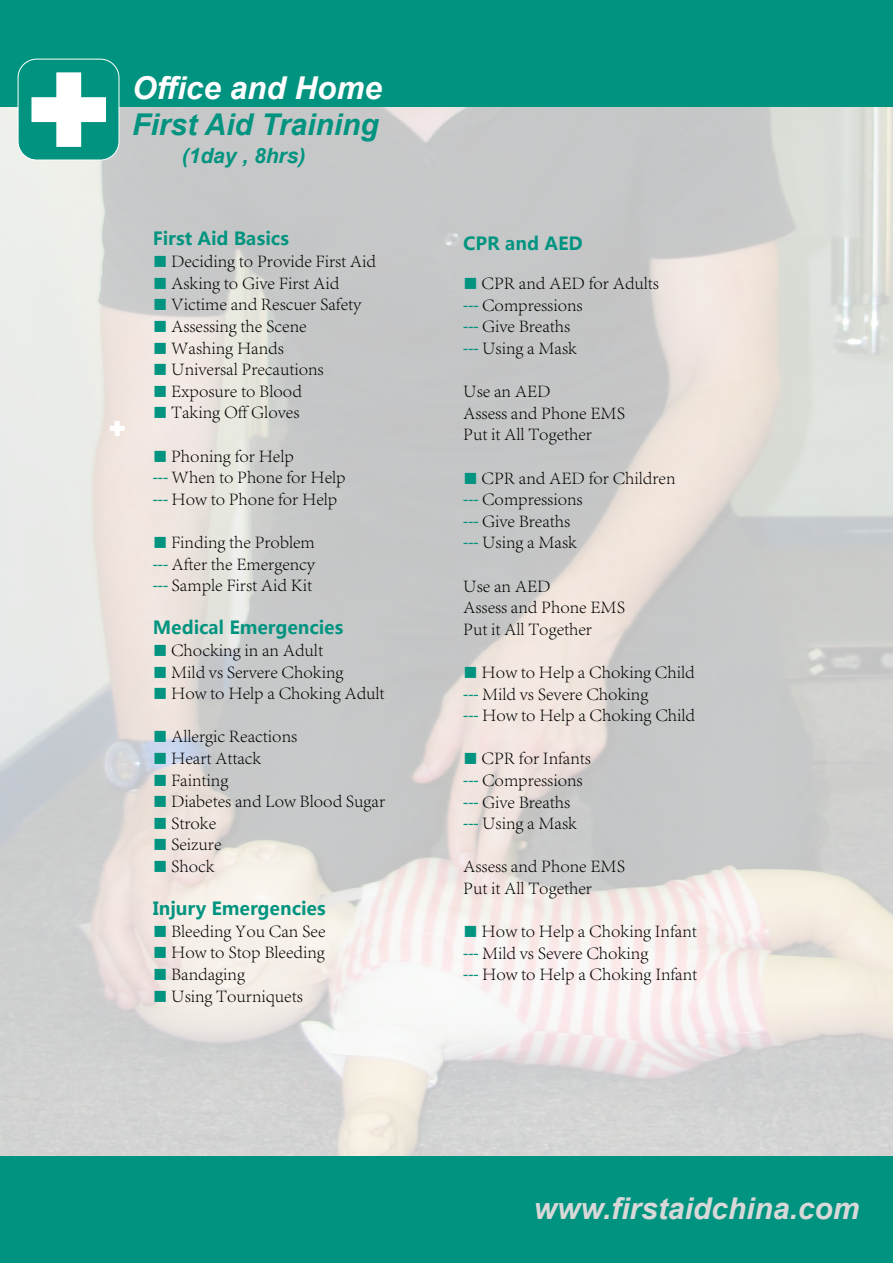
<style>
.page{position:relative;width:893px;height:1263px;background:#fff}
.page>*{position:absolute;margin:0;border:0;box-sizing:border-box;transform-origin:0 0}
.t1{font:italic 700 31.5px "Arial";color:#fffdfd}
.t2{font:italic 700 30px "Arial";color:#d8d8d8}
.t3{font:italic 700 30px "Arial";color:#009480}
.t4{font:italic 700 21px "Arial";color:#009480}
.t5{font:300 18px/21.6px "Adobe Song Std";color:#000}
.t6{font:700 18px "Microsoft Ya Hei";color:#009480}
.s1{color:#009480}
</style>
<div class="page">
<img style="left:0;top:106px;width:893px;height:1051px">
<div style="left:0;top:0;width:893px;height:106px;background:#009480"></div>
<div style="left:18px;top:59px;width:101px;height:101px;background:#009480;border-radius:19px"></div>
<div style="left:18px;top:59px;width:101px;height:101px;border:1px solid #fff;border-radius:19px"></div>
<svg style="left:31px;top:72px;width:75px;height:75px"></svg>
<svg style="left:110px;top:421px;width:15px;height:15px"></svg>
<div style="left:0;top:1157px;width:893px;height:106px;background:#009480"></div>
<svg style="left:153px;top:478px;width:15px;height:1px"></svg>
<svg style="left:153px;top:499px;width:15px;height:2px"></svg>
<svg style="left:153px;top:564px;width:15px;height:2px"></svg>
<svg style="left:153px;top:586px;width:15px;height:1px"></svg>
<svg style="left:464px;top:305px;width:14px;height:2px"></svg>
<svg style="left:464px;top:327px;width:14px;height:1px"></svg>
<svg style="left:464px;top:349px;width:14px;height:1px"></svg>
<svg style="left:464px;top:500px;width:14px;height:1px"></svg>
<svg style="left:464px;top:521px;width:14px;height:2px"></svg>
<svg style="left:464px;top:543px;width:14px;height:1px"></svg>
<svg style="left:464px;top:694px;width:14px;height:2px"></svg>
<svg style="left:464px;top:716px;width:14px;height:1px"></svg>
<svg style="left:464px;top:781px;width:14px;height:1px"></svg>
<svg style="left:464px;top:802px;width:14px;height:2px"></svg>
<svg style="left:464px;top:824px;width:14px;height:1px"></svg>
<svg style="left:464px;top:953px;width:14px;height:2px"></svg>
<svg style="left:464px;top:975px;width:14px;height:1px"></svg>
<h1 class="t1" style="left:132px;top:67px;width:251px">Office and Home</h1>
<h2 class="t3" style="left:132px;top:105px;width:248px">First Aid Training</h2>
<p class="t4" style="left:182px;top:142px;width:125px">(1day , 8hrs)</p>
<p class="t6" style="left:153px;top:226px;width:138px">First Aid Basics</p>
<p class="t5" style="left:153px;top:250px;width:225px"><span class="s1">■</span> Deciding to Provide First Aid</p>
<p class="t5" style="left:153px;top:272px;width:188px"><span class="s1">■</span> Asking to Give First Aid</p>
<p class="t5" style="left:153px;top:294px;width:210px"><span class="s1">■</span> Victime and Rescuer Safety</p>
<p class="t5" style="left:153px;top:315px;width:155px"><span class="s1">■</span> Assessing the Scene</p>
<p class="t5" style="left:153px;top:337px;width:133px"><span class="s1">■</span> Washing Hands</p>
<p class="t5" style="left:153px;top:358px;width:172px"><span class="s1">■</span> Universal Precautions</p>
<p class="t5" style="left:153px;top:380px;width:151px"><span class="s1">■</span> Exposure to Blood</p>
<p class="t5" style="left:153px;top:402px;width:148px"><span class="s1">■</span> Taking Off Gloves</p>
<p class="t5" style="left:172px;top:445px;width:176px;text-indent:-19px"><span class="s1">■</span> Phoning for Help<br>When to Phone for Help<br>How to Phone for Help</p>
<p class="t5" style="left:172px;top:531px;width:145px;text-align:justify;text-indent:-19px"><span class="s1">■</span> Finding the Problem After the Emergency Sample First Aid Kit</p>
<p class="t6" style="left:153px;top:615px;width:192px">Medical Emergencies</p>
<p class="t5" style="left:153px;top:639px;width:172px"><span class="s1">■</span> Chocking in an Adult</p>
<p class="t5" style="left:153px;top:661px;width:192px"><span class="s1">■</span> Mild vs Servere Choking</p>
<p class="t5" style="left:153px;top:682px;width:233px"><span class="s1">■</span> How to Help a Choking Adult</p>
<p class="t5" style="left:153px;top:726px;width:146px"><span class="s1">■</span> Allergic Reactions</p>
<p class="t5" style="left:153px;top:747px;width:110px"><span class="s1">■</span> Heart Attack</p>
<p class="t5" style="left:153px;top:769px;width:77px"><span class="s1">■</span> Fainting</p>
<p class="t5" style="left:153px;top:790px;width:234px"><span class="s1">■</span> Diabetes and Low Blood Sugar</p>
<p class="t5" style="left:153px;top:812px;width:65px"><span class="s1">■</span> Stroke</p>
<p class="t5" style="left:153px;top:834px;width:70px"><span class="s1">■</span> Seizure</p>
<p class="t5" style="left:153px;top:855px;width:64px"><span class="s1">■</span> Shock</p>
<p class="t6" style="left:153px;top:896px;width:174px">Injury Emergencies</p>
<p class="t5" style="left:153px;top:920px;width:174px"><span class="s1">■</span> Bleeding You Can See</p>
<p class="t5" style="left:153px;top:942px;width:174px"><span class="s1">■</span> How to Stop Bleeding</p>
<p class="t5" style="left:153px;top:963px;width:94px"><span class="s1">■</span> Bandaging</p>
<p class="t5" style="left:153px;top:985px;width:151px"><span class="s1">■</span> Using Tourniquets</p>
<p class="t6" style="left:463px;top:230px;width:121px">CPR and AED</p>
<p class="t5" style="left:482px;top:272px;width:178px;text-indent:-19px"><span class="s1">■</span> CPR and AED for Adults<br>Compressions<br>Give Breaths<br>Using a Mask</p>
<p class="t5" style="left:463px;top:380px;width:163px">Use an AED<br>Assess and Phone EMS<br>Put it All Together</p>
<p class="t5" style="left:482px;top:467px;width:195px;text-indent:-19px"><span class="s1">■</span> CPR and AED for Children<br>Compressions<br>Give Breaths<br>Using a Mask</p>
<p class="t5" style="left:463px;top:575px;width:163px">Use an AED<br>Assess and Phone EMS<br>Put it All Together</p>
<p class="t5" style="left:482px;top:661px;width:215px;text-indent:-19px"><span class="s1">■</span> How to Help a Choking Child<br>Mild vs Severe Choking<br>How to Help a Choking Child</p>
<p class="t5" style="left:463px;top:748px;width:129px;text-align:center"><span class="s1">■</span> CPR for Infants<br>Compressions<br>Give Breaths<br>Using a Mask</p>
<p class="t5" style="left:463px;top:856px;width:163px">Assess and Phone EMS<br>Put it All Together</p>
<p class="t5" style="left:482px;top:920px;width:217px;text-indent:-19px"><span class="s1">■</span> How to Help a Choking Infant<br>Mild vs Severe Choking<br>How to Help a Choking Infant</p>
<h2 class="t2" style="left:534px;top:1189px;width:327px">www.firstaidchina.com</h2>
</div>
